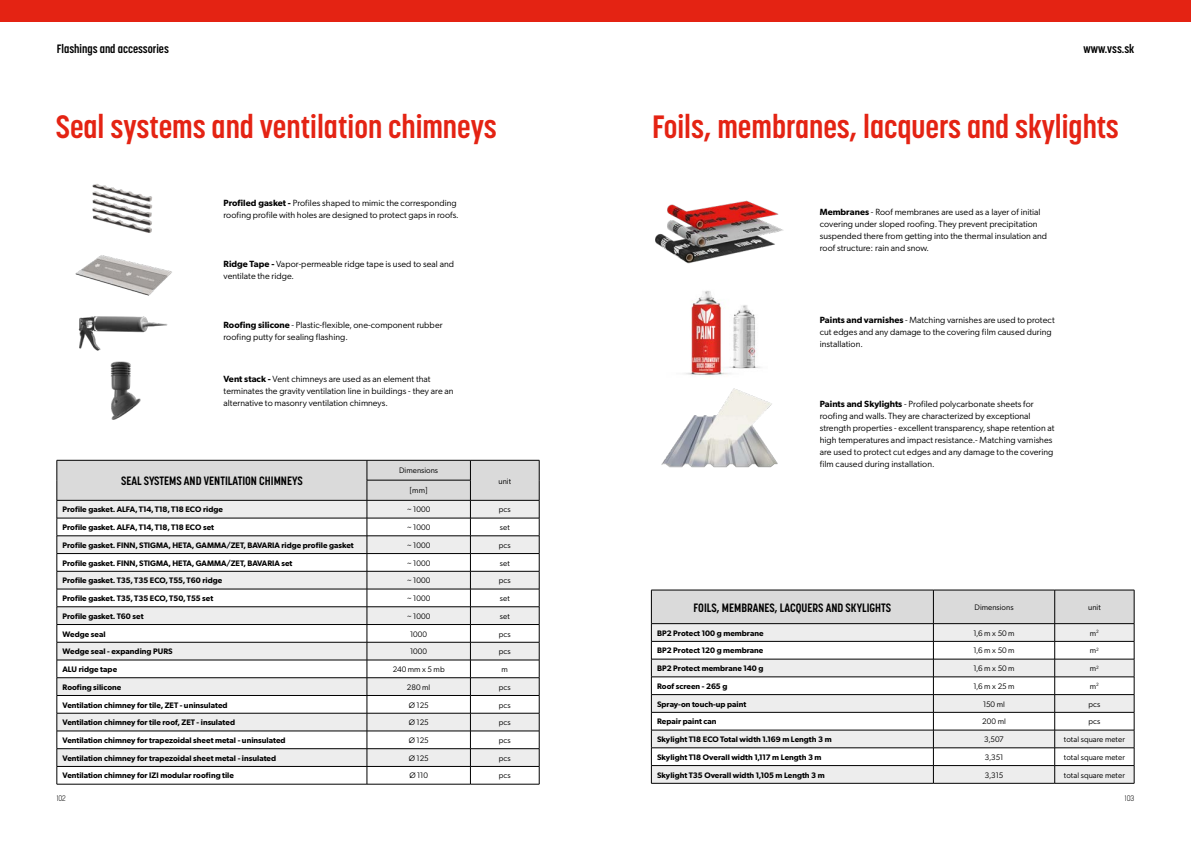
<style>
.page{position:relative;width:1191px;height:842px;background:#fff}
.page>*{position:absolute;margin:0;border:0;box-sizing:border-box;transform-origin:0 0}
.t1{font:700 32px "Korolev Condensed";color:#e42313}
.t2{font:700 12px "Korolev Condensed";color:#000}
.t3{font:9px/12px "Gibson";color:#000}
.t4{font:600 8px "Gibson";color:#000}
.t5{font:8px "Gibson";color:#000}
.t6{font:300 8px "Korolev Condensed";color:#000}
.s1{font-weight:600}
</style>
<div class="page">
<div style="left:0;top:0;width:1191px;height:22px;background:#e42313"></div>
<img style="left:92px;top:184px;width:61px;height:49px">
<img style="left:75px;top:255px;width:97px;height:41px">
<img style="left:78px;top:316px;width:90px;height:104px">
<svg style="left:57px;top:460px;width:483px;height:324px"></svg>
<hr style="left:57px;top:784px;width:310px;height:1px;background:#000">
<hr style="left:367px;top:784px;width:103px;height:1px;background:#000">
<hr style="left:470px;top:784px;width:69px;height:1px;background:#000">
<img style="left:655px;top:200px;width:129px;height:64px">
<img style="left:684px;top:291px;width:77px;height:85px">
<img style="left:661px;top:388px;width:117px;height:80px">
<svg style="left:651px;top:590px;width:484px;height:193px"></svg>
<hr style="left:651px;top:783px;width:282px;height:1px;background:#000">
<hr style="left:933px;top:783px;width:121px;height:1px;background:#000">
<hr style="left:1054px;top:783px;width:80px;height:1px;background:#000">
<h2 class="t2" style="left:57px;top:42px;width:114px">Flashings and accessories</h2>
<h2 class="t2" style="left:1083px;top:42px;width:52px">www.vss.sk</h2>
<h1 class="t1" style="left:56px;top:107px;width:442px">Seal systems and ventilation chimneys</h1>
<p class="t3" style="left:223px;top:196px;width:237px"><span class="s1">Profiled gasket -</span> Profiles shaped to mimic the corresponding roofing profile with holes are designed to protect gaps in roofs.</p>
<p class="t3" style="left:223px;top:257px;width:232px"><span class="s1">Ridge Tape -</span> Vapor-permeable ridge tape is used to seal and ventilate the ridge.</p>
<p class="t3" style="left:223px;top:318px;width:221px"><span class="s1">Roofing silicone</span> - Plastic-flexible, one-component rubber roofing putty for sealing flashing.</p>
<p class="t3" style="left:223px;top:373px;width:232px"><span class="s1">Vent stack -</span> Vent chimneys are used as an element that terminates the gravity ventilation line in buildings - they are an alternative to masonry ventilation chimneys.</p>
<h2 class="t2" style="left:121px;top:474px;width:183px">SEAL SYSTEMS AND VENTILATION CHIMNEYS</h2>
<p class="t5" style="left:399px;top:465px;width:40px">Dimensions</p>
<p class="t5" style="left:410px;top:485px;width:19px">[mm]</p>
<p class="t5" style="left:498px;top:475px;width:14px">unit</p>
<p class="t4" style="left:62px;top:504px;width:162px">Profile gasket. ALFA, T14, T18, T18 ECO ridge</p>
<p class="t5" style="left:407px;top:504px;width:25px">~ 1000</p>
<p class="t5" style="left:499px;top:504px;width:13px">pcs</p>
<p class="t4" style="left:62px;top:522px;width:153px">Profile gasket. ALFA, T14, T18, T18 ECO set</p>
<p class="t5" style="left:407px;top:522px;width:25px">~ 1000</p>
<p class="t5" style="left:500px;top:522px;width:11px">set</p>
<p class="t4" style="left:62px;top:539px;width:293px">Profile gasket. FINN, STIGMA, HETA, GAMMA/ZET, BAVARIA ridge profile gasket</p>
<p class="t5" style="left:407px;top:540px;width:25px">~ 1000</p>
<p class="t5" style="left:499px;top:540px;width:13px">pcs</p>
<p class="t4" style="left:62px;top:557px;width:231px">Profile gasket. FINN, STIGMA, HETA, GAMMA/ZET, BAVARIA set</p>
<p class="t5" style="left:407px;top:557px;width:25px">~ 1000</p>
<p class="t5" style="left:500px;top:557px;width:11px">set</p>
<p class="t4" style="left:62px;top:575px;width:161px">Profile gasket. T35, T35 ECO, T55, T60 ridge</p>
<p class="t5" style="left:407px;top:575px;width:25px">~ 1000</p>
<p class="t5" style="left:499px;top:575px;width:13px">pcs</p>
<p class="t4" style="left:62px;top:593px;width:152px">Profile gasket. T35, T35 ECO, T50, T55 set</p>
<p class="t5" style="left:407px;top:593px;width:25px">~ 1000</p>
<p class="t5" style="left:500px;top:593px;width:11px">set</p>
<p class="t4" style="left:62px;top:610px;width:82px">Profile gasket. T60 set</p>
<p class="t5" style="left:407px;top:611px;width:25px">~ 1000</p>
<p class="t5" style="left:500px;top:611px;width:11px">set</p>
<p class="t4" style="left:62px;top:628px;width:45px">Wedge seal</p>
<p class="t5" style="left:410px;top:628px;width:19px">1000</p>
<p class="t5" style="left:499px;top:628px;width:13px">pcs</p>
<p class="t4" style="left:62px;top:646px;width:112px">Wedge seal - expanding PURS</p>
<p class="t5" style="left:410px;top:646px;width:19px">1000</p>
<p class="t5" style="left:499px;top:646px;width:13px">pcs</p>
<p class="t4" style="left:62px;top:664px;width:56px">ALU ridge tape</p>
<p class="t5" style="left:393px;top:664px;width:54px">240 mm x 5 mb</p>
<p class="t5" style="left:501px;top:664px;width:8px">m</p>
<p class="t4" style="left:62px;top:681px;width:60px">Roofing silicone</p>
<p class="t5" style="left:407px;top:681px;width:25px">280 ml</p>
<p class="t5" style="left:499px;top:681px;width:13px">pcs</p>
<p class="t4" style="left:62px;top:699px;width:167px">Ventilation chimney for tile, ZET - uninsulated</p>
<p class="t5" style="left:409px;top:699px;width:21px">Ø 125</p>
<p class="t5" style="left:499px;top:699px;width:13px">pcs</p>
<p class="t4" style="left:62px;top:717px;width:174px">Ventilation chimney for tile roof, ZET - insulated</p>
<p class="t5" style="left:409px;top:717px;width:21px">Ø 125</p>
<p class="t5" style="left:499px;top:717px;width:13px">pcs</p>
<p class="t4" style="left:62px;top:735px;width:225px">Ventilation chimney for trapezoidal sheet metal - uninsulated</p>
<p class="t5" style="left:409px;top:735px;width:21px">Ø 125</p>
<p class="t5" style="left:499px;top:735px;width:13px">pcs</p>
<p class="t4" style="left:62px;top:752px;width:215px">Ventilation chimney for trapezoidal sheet metal - insulated</p>
<p class="t5" style="left:409px;top:752px;width:21px">Ø 125</p>
<p class="t5" style="left:499px;top:752px;width:13px">pcs</p>
<p class="t4" style="left:62px;top:770px;width:173px">Ventilation chimney for IZI modular roofing tile</p>
<p class="t5" style="left:409px;top:770px;width:20px">Ø 110</p>
<p class="t5" style="left:499px;top:770px;width:13px">pcs</p>
<h1 class="t1" style="left:652px;top:107px;width:468px">Foils, membranes, lacquers and skylights</h1>
<p class="t3" style="left:820px;top:205px;width:229px"><span class="s1">Membranes</span> - Roof membranes are used as a layer of initial covering under sloped roofing. They prevent precipitation suspended there from getting into the thermal insulation and roof structure: rain and snow.</p>
<p class="t3" style="left:820px;top:313px;width:236px"><span class="s1">Paints and varnishes</span> - Matching varnishes are used to protect cut edges and any damage to the covering film caused during installation.</p>
<p class="t3" style="left:820px;top:397px;width:236px"><span class="s1">Paints and Skylights</span> - Profiled polycarbonate sheets for roofing and walls. They are characterized by exceptional strength properties - excellent transparency, shape retention at high temperatures and impact resistance.- Matching varnishes are used to protect cut edges and any damage to the covering film caused during installation.</p>
<h2 class="t2" style="left:693px;top:600px;width:199px">FOILS, MEMBRANES, LACQUERS AND SKYLIGHTS</h2>
<p class="t5" style="left:974px;top:602px;width:40px">Dimensions</p>
<p class="t5" style="left:1088px;top:602px;width:14px">unit</p>
<p class="t4" style="left:657px;top:627px;width:108px">BP2 Protect 100 g membrane</p>
<p class="t5" style="left:973px;top:627px;width:43px">1,6 m x 50 m</p>
<p class="t5" style="left:1090px;top:627px;width:11px">m<sup>2</sup></p>
<p class="t4" style="left:657px;top:645px;width:108px">BP2 Protect 120 g membrane</p>
<p class="t5" style="left:973px;top:645px;width:43px">1,6 m x 50 m</p>
<p class="t5" style="left:1090px;top:645px;width:11px">m<sup>2</sup></p>
<p class="t4" style="left:657px;top:663px;width:108px">BP2 Protect membrane 140 g</p>
<p class="t5" style="left:973px;top:663px;width:43px">1,6 m x 50 m</p>
<p class="t5" style="left:1090px;top:663px;width:11px">m<sup>2</sup></p>
<p class="t4" style="left:657px;top:680px;width:72px">Roof screen - 265 g</p>
<p class="t5" style="left:973px;top:681px;width:43px">1,6 m x 25 m</p>
<p class="t5" style="left:1090px;top:681px;width:11px">m<sup>2</sup></p>
<p class="t4" style="left:657px;top:698px;width:91px">Spray-on touch-up paint</p>
<p class="t5" style="left:983px;top:698px;width:23px">150 ml</p>
<p class="t5" style="left:1088px;top:698px;width:13px">pcs</p>
<p class="t4" style="left:657px;top:716px;width:61px">Repair paint can</p>
<p class="t5" style="left:982px;top:716px;width:25px">200 ml</p>
<p class="t5" style="left:1088px;top:716px;width:13px">pcs</p>
<p class="t4" style="left:657px;top:734px;width:176px">Skylight T18 ECO Total width 1.169 m Length 3 m</p>
<p class="t5" style="left:984px;top:734px;width:21px">3,507</p>
<p class="t5" style="left:1064px;top:734px;width:62px">total square meter</p>
<p class="t4" style="left:657px;top:751px;width:166px">Skylight T18 Overall width 1,117 m Length 3 m</p>
<p class="t5" style="left:985px;top:752px;width:20px">3,351</p>
<p class="t5" style="left:1064px;top:752px;width:62px">total square meter</p>
<p class="t4" style="left:657px;top:769px;width:169px">Skylight T35 Overall width 1,105 m Length 3 m</p>
<p class="t5" style="left:985px;top:769px;width:20px">3,315</p>
<p class="t5" style="left:1064px;top:769px;width:62px">total square meter</p>
<p class="t6" style="left:57px;top:794px;width:11px">102</p>
<p class="t6" style="left:1125px;top:794px;width:11px">103</p>
</div>
